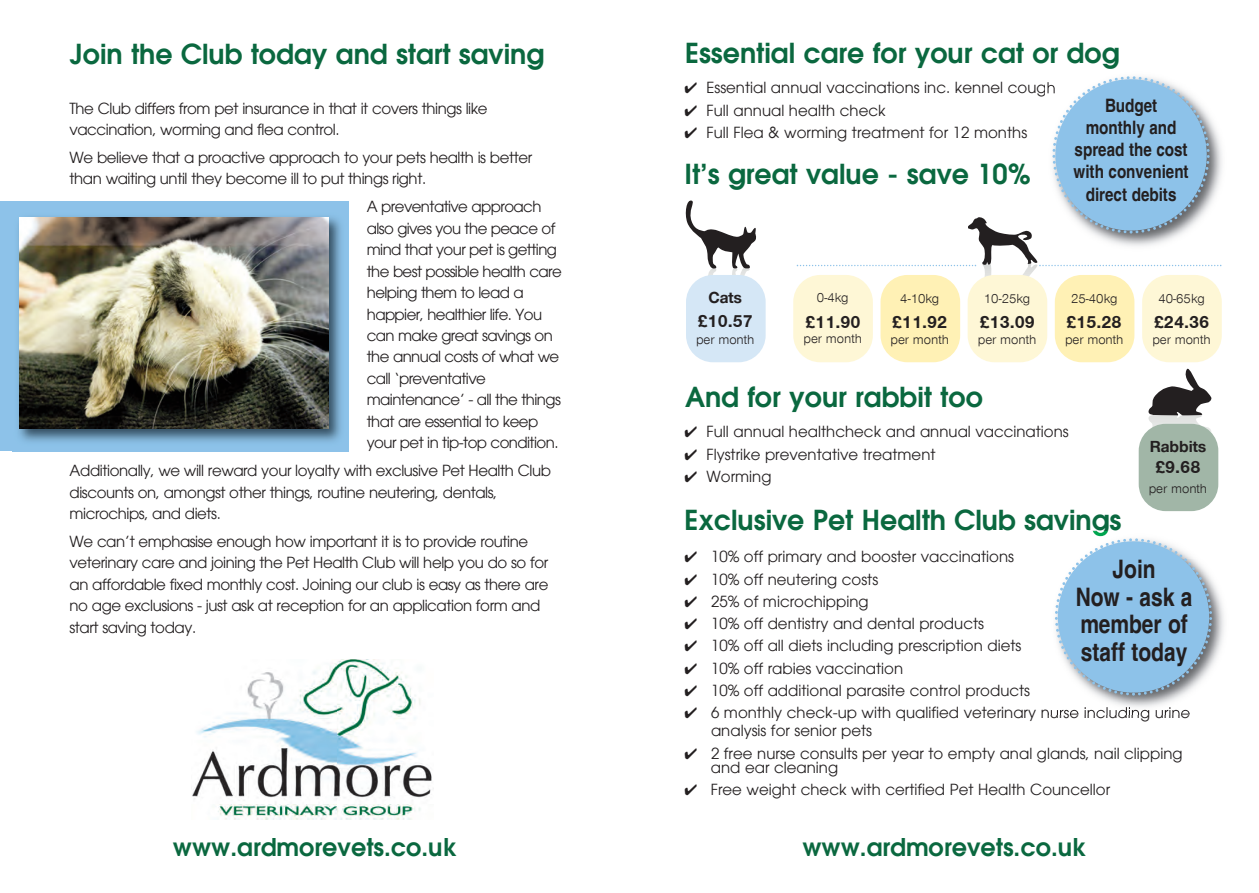
<style>
.page{position:relative;width:1259px;height:893px;background:#fff}
.page>*{position:absolute;margin:0;border:0;box-sizing:border-box;transform-origin:0 0}
.t1{font:600 27px "Avant Garde";color:#0a683f}
.t2{font:700 condensed 25.5px/27.6px "Helvetica";color:#231f20;text-align:center}
.t3{font:600 24px "Avant Garde";color:#0a683f}
.t4{font:700 condensed 18.45px/22.2px "Helvetica";color:#231f20;text-align:center}
.t5{font:700 18px "Nimbus San Nov T";color:#231f20}
.t6{font:700 16.5px "Nimbus San Nov T";color:#231f20}
.t7{font:15px/21.5px "Avant Garde";letter-spacing:-.03em;color:#231f20}
.t8{font:15px/17.9px "Avant Garde";color:#231f20}
.t9{font:13.5px "Nimbus San Nov T";color:#231f20}
</style>
<div class="page">
<svg style="left:685px;top:200px;width:72px;height:97px"></svg>
<div style="left:686px;top:275px;width:79px;height:87px;background:#d5e7f6;border-radius:27px"></div>
<div style="left:880px;top:275px;width:80px;height:87px;background:#fff1b5;border-radius:27px"></div>
<div style="left:967px;top:275px;width:80px;height:87px;background:#fef7d6;border-radius:27px"></div>
<div style="left:1054px;top:275px;width:80px;height:87px;background:#fff1b5;border-radius:27px"></div>
<svg style="left:1148px;top:369px;width:63px;height:63px"></svg>
<div style="left:1138px;top:424px;width:80px;height:87px;background:#a1b6a7;border-radius:27px"></div>
<div style="left:793px;top:275px;width:80px;height:87px;background:#fef7d6;border-radius:27px"></div>
<div style="left:1142px;top:275px;width:79px;height:87px;background:#fef7d6;border-radius:27px"></div>
<svg style="left:796px;top:76px;width:425px;height:221px"></svg>
<img style="left:1048px;top:532px;width:176px;height:183px">
<svg style="left:1053px;top:537px;width:160px;height:160px"></svg>
<div style="left:0;top:201px;width:349px;height:250px;background:#8dc2e9"></div>
<img style="left:13px;top:217px;width:336px;height:235px">
<img style="left:19px;top:217px;width:310px;height:211px">
<img style="left:192px;top:659px;width:242px;height:161px">
<h1 class="t1" style="left:70px;top:37px;width:476px">Join the Club today and start saving</h1>
<h1 class="t1" style="left:685px;top:36px;width:436px">Essential care for your cat or dog</h1>
<p class="t7" style="left:70px;top:97px;width:420px">The Club differs from pet insurance in that it covers things like vaccination, worming and flea control.</p>
<p class="t7" style="left:70px;top:147px;width:464px">We believe that a proactive approach to your pets health is better than waiting until they become ill to put things right.</p>
<p class="t7" style="left:367px;top:196px;width:197px">A preventative approach also gives you the peace of mind that your pet is getting the best possible health care helping them to lead a happier, healthier life. You can make great savings on the annual costs of what we call ‘preventative maintenance’ - all the things that are essential to keep your pet in tip-top condition.</p>
<p class="t7" style="left:70px;top:460px;width:483px">Additionally, we will reward your loyalty with exclusive Pet Health Club discounts on, amongst other things, routine neutering, dentals, microchips, and diets.</p>
<p class="t7" style="left:70px;top:530px;width:480px">We can’t emphasise enough how important it is to provide routine veterinary care and joining the Pet Health Club will help you do so for an affordable fixed monthly cost. Joining our club is easy as there are no age exclusions - just ask at reception for an application form and start saving today.</p>
<p class="t8" style="left:684px;top:79px;width:372px">✔ Essential annual vaccinations inc. kennel cough</p>
<p class="t8" style="left:684px;top:101px;width:203px">✔ Full annual health check</p>
<p class="t8" style="left:684px;top:123px;width:344px">✔ Full Flea &amp; worming treatment for 12 months</p>
<h1 class="t1" style="left:684px;top:157px;width:348px">It’s great value - save 10%</h1>
<p class="t4" style="left:1073px;top:94px;width:117px">Budget monthly and spread the cost with convenient direct debits</p>
<p class="t6" style="left:708px;top:287px;width:35px">Cats</p>
<p class="t5" style="left:697px;top:310px;width:57px">£10.57</p>
<p class="t9" style="left:696px;top:331px;width:60px">per month</p>
<p class="t9" style="left:817px;top:289px;width:33px">0-4kg</p>
<p class="t5" style="left:805px;top:311px;width:57px">£11.90</p>
<p class="t9" style="left:803px;top:330px;width:60px">per month</p>
<p class="t9" style="left:900px;top:290px;width:40px">4-10kg</p>
<p class="t5" style="left:892px;top:311px;width:57px">£11.92</p>
<p class="t9" style="left:890px;top:331px;width:60px">per month</p>
<p class="t9" style="left:984px;top:290px;width:48px">10-25kg</p>
<p class="t5" style="left:979px;top:311px;width:57px">£13.09</p>
<p class="t9" style="left:978px;top:331px;width:60px">per month</p>
<h1 class="t1" style="left:685px;top:380px;width:299px">And for your rabbit too</h1>
<p class="t9" style="left:1071px;top:290px;width:48px">25-40kg</p>
<p class="t5" style="left:1066px;top:311px;width:57px">£15.28</p>
<p class="t9" style="left:1065px;top:331px;width:60px">per month</p>
<p class="t9" style="left:1158px;top:290px;width:48px">40-65kg</p>
<p class="t5" style="left:1154px;top:311px;width:57px">£24.36</p>
<p class="t9" style="left:1152px;top:331px;width:60px">per month</p>
<p class="t8" style="left:684px;top:423px;width:386px">✔ Full annual healthcheck and annual vaccinations</p>
<p class="t8" style="left:684px;top:445px;width:252px">✔ Flystrike preventative treatment</p>
<p class="t8" style="left:684px;top:467px;width:88px">✔ Worming</p>
<h1 class="t1" style="left:684px;top:503px;width:438px">Exclusive Pet Health Club savings</h1>
<p class="t6" style="left:1149px;top:436px;width:58px">Rabbits</p>
<p class="t5" style="left:1155px;top:457px;width:47px">£9.68</p>
<p class="t9" style="left:1148px;top:480px;width:60px">per month</p>
<p class="t8" style="left:684px;top:548px;width:331px">✔ 10% off primary and booster vaccinations</p>
<p class="t8" style="left:684px;top:570px;width:195px">✔ 10% off neutering costs</p>
<p class="t8" style="left:684px;top:592px;width:185px">✔ 25% of microchipping</p>
<p class="t8" style="left:684px;top:615px;width:301px">✔ 10% off dentistry and dental products</p>
<p class="t8" style="left:684px;top:637px;width:338px">✔ 10% off all diets including prescription diets</p>
<p class="t8" style="left:684px;top:659px;width:220px">✔ 10% off rabies vaccination</p>
<p class="t8" style="left:684px;top:681px;width:347px">✔ 10% off additional parasite control products</p>
<p class="t8" style="left:711px;top:704px;width:481px;text-indent:-26px">✔ 6 monthly check-up with qualified veterinary nurse including urine analysis for senior pets</p>
<p class="t8" style="left:711px;top:746px;width:473px;line-height:14.4px;text-indent:-26px">✔ 2 free nurse consults per year to empty anal glands, nail clipping and ear cleaning</p>
<p class="t8" style="left:684px;top:781px;width:427px">✔ Free weight check with certified Pet Health Councellor</p>
<h2 class="t2" style="left:1075px;top:555px;width:118px">Join<br>Now - ask a member of staff today</h2>
<h3 class="t3" style="left:173px;top:832px;width:285px">www.ardmorevets.co.uk</h3>
<h3 class="t3" style="left:802px;top:832px;width:285px">www.ardmorevets.co.uk</h3>
</div>
